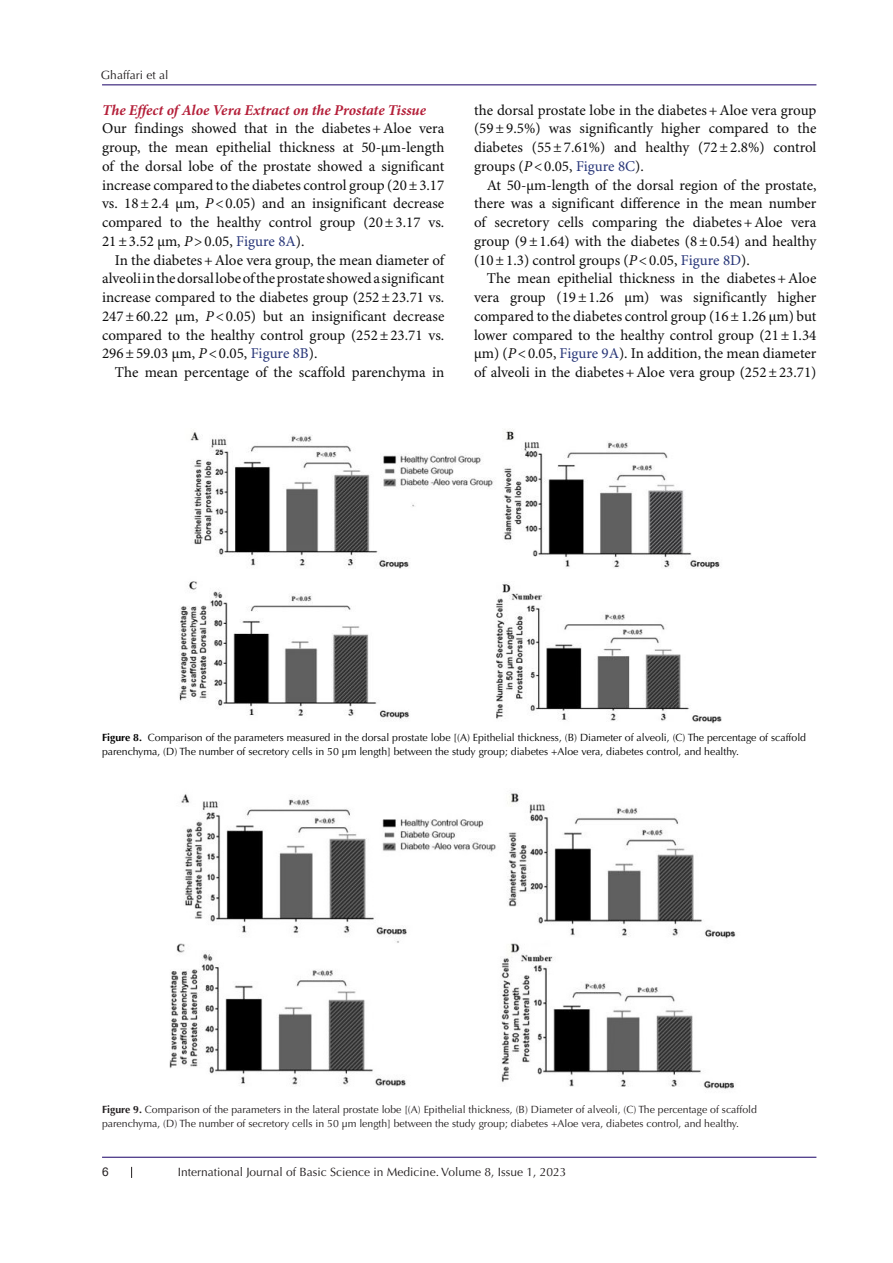
<style>
.page{position:relative;width:893px;height:1263px;background:#fff}
.page>*{position:absolute;margin:0;border:0;box-sizing:border-box;transform-origin:0 0}
.t1{font:15px/18.8px "Minion Pro";color:#0d0d0d;text-align:justify}
.t2{font:italic 700 15px "Minion Pro";letter-spacing:-.005em;color:#b41f39}
.t3{font:12px "Optima LT Std";color:#231f20}
.t4{font:12px "Arial";color:#231f20}
.t5{font:10.5px/13.5px "Optima LT Std";color:#000}
.t6{font:10.5px/13.5px "Optima LT Std";color:#231f20}
.s1{font-style:italic}
.s2{color:#273578}
.s3{font-weight:700}
</style>
<div class="page">
<hr style="left:102px;top:85px;width:714px;height:1px;background:#190066">
<hr style="left:102px;top:1157px;width:714px;height:1px;background:#190066">
<img style="left:179px;top:429px;width:543px;height:295px">
<img style="left:170px;top:792px;width:566px;height:298px">
<p class="t3" style="left:101px;top:68px;width:69px">Ghaffari et al</p>
<p class="t2" style="left:102px;top:99px;width:326px">The Effect of Aloe Vera Extract on the Prostate Tissue</p>
<p class="t1" style="left:102px;top:120px;width:344px">Our findings showed that in the diabetes+Aloe vera group, the mean epithelial thickness at 50-μm-length of the dorsal lobe of the prostate showed a significant increase compared to the diabetes control group (20±3.17 vs. 18±2.4 µm, <span class="s1">P</span>&lt;0.05) and an insignificant decrease compared to the healthy control group (20±3.17 vs.<br>21±3.52 µm, <span class="s1">P</span>&gt;0.05, <span class="s2">Figure 8A</span>).</p>
<p class="t1" style="left:102px;top:251px;width:344px;text-indent:13px">In the diabetes+Aloe vera group, the mean diameter of alveoli in the dorsal lobeof the prostate showed a significant increase compared to the diabetes group (252±23.71 vs.<br>247±60.22 µm, <span class="s1">P</span>&lt;0.05) but an insignificant decrease compared to the healthy control group (252±23.71 vs.<br>296±59.03 µm, <span class="s1">P</span>&lt;0.05, <span class="s2">Figure 8B</span>).</p>
<p class="t1" style="left:115px;top:364px;width:331px">The mean percentage of the scaffold parenchyma in</p>
<p class="t1" style="left:474px;top:101px;width:344px">the dorsal prostate lobe in the diabetes+Aloe vera group (59±9.5%) was significantly higher compared to the diabetes (55±7.61%) and healthy (72±2.8%) control groups (<span class="s1">P</span>&lt;0.05, <span class="s2">Figure 8C</span>).</p>
<p class="t1" style="left:474px;top:176px;width:344px;text-indent:13px">At 50-μm-length of the dorsal region of the prostate, there was a significant difference in the mean number of secretory cells comparing the diabetes+Aloe vera group (9±1.64) with the diabetes (8±0.54) and healthy (10±1.3) control groups (<span class="s1">P</span>&lt;0.05, <span class="s2">Figure 8D</span>).</p>
<p class="t1" style="left:474px;top:270px;width:344px;text-indent:13px">The mean epithelial thickness in the diabetes+Aloe vera group (19±1.26 µm) was significantly higher compared to the diabetes control group (16±1.26 µm) but lower compared to the healthy control group (21±1.34 µm) (<span class="s1">P</span>&lt;0.05, <span class="s2">Figure 9A</span>). In addition, the mean diameter of alveoli in the diabetes+Aloe vera group (252±23.71)</p>
<p class="t5" style="left:102px;top:731px;width:706px"><span class="s3">Figure 8.</span> Comparison of the parameters measured in the dorsal prostate lobe [(A) Epithelial thickness, (B) Diameter of alveoli, (C) The percentage of scaffold parenchyma, (D) The number of secretory cells in 50 μm length] between the study group; diabetes +Aloe vera, diabetes control, and healthy.</p>
<p class="t6" style="left:102px;top:1103px;width:656px"><span class="s3">Figure 9.</span> Comparison of the parameters in the lateral prostate lobe [(A) Epithelial thickness, (B) Diameter of alveoli, (C) The percentage of scaffold parenchyma, (D) The number of secretory cells in 50 μm length] between the study group; diabetes +Aloe vera, diabetes control, and healthy.</p>
<p class="t4" style="left:102px;top:1163px;width:8px">6</p>
<p class="t3" style="left:178px;top:1165px;width:390px">International Journal of Basic Science in Medicine. Volume 8, Issue 1, 2023</p>
</div>
